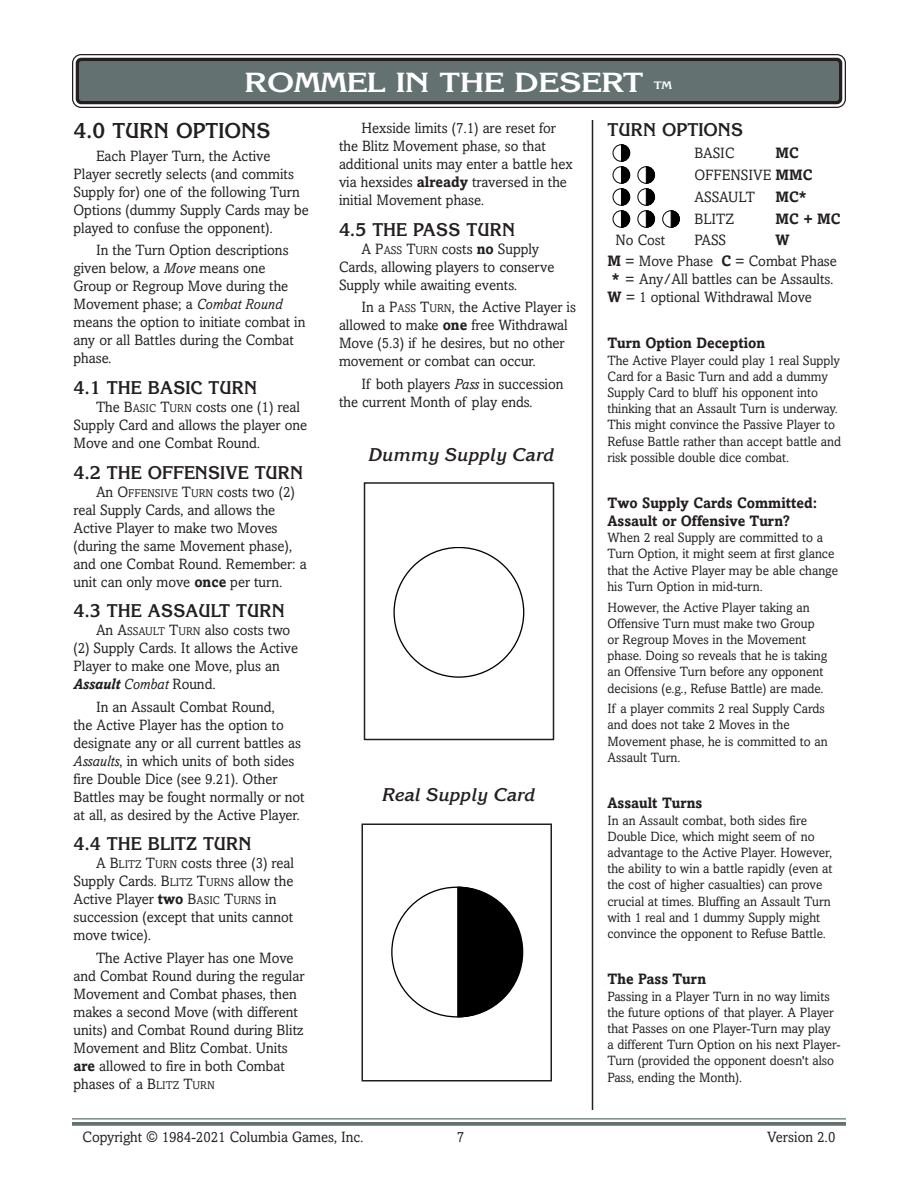
<style>
.page{position:relative;width:918px;height:1188px;background:#fff}
.page>*{position:absolute;margin:0;border:0;box-sizing:border-box;transform-origin:0 0}
.t1{font:700 27px "Korinna";letter-spacing:-.02em;color:#fff;scale:1.2 1}
.Heading_1{font:700 21px "Korinna";color:#231f20;scale:.95 1}
.Heading_2{font:700 18px "Korinna";color:#231f20;scale:.95 1}
.t2{font:italic 700 18px "Korinna";color:#231f20}
.Bullet{font:15px/18px "Amasis";color:#231f20;scale:.95 1}
.Sidebar_Head{font:700 15px/18px "Amasis";color:#231f20;scale:.95 1}
.Bullet-2{font:700 15px "Amasis";color:#231f20;scale:.95 1}
.Sidebar{font:13.5px/16.2px "Amasis";color:#231f20;scale:.95 1}
.t3{font:700 10.5px "Korinna";color:#fff;scale:1.2 1}
.s1{font-weight:700}
.s2{font-style:inherit}
.s3{font-size:11.25px}
.s4{font-style:italic}
.s5{font-weight:700;font-style:italic}
</style>
<div class="page">
<div style="left:76px;top:58px;width:766px;height:46px;background:#637271;border-radius:5px"></div>
<div style="left:72px;top:54px;width:774px;height:54px;border:8px solid #fff;border-radius:5px"></div>
<div style="left:72px;top:54px;width:774px;height:54px;border:1px solid #231f20;border-radius:9px"></div>
<div style="left:76px;top:58px;width:766px;height:46px;border:4px solid #231f20;border-radius:4px"></div>
<div style="left:613px;top:145px;width:17px;height:16px;border:1px solid #000;border-radius:50%"></div>
<svg style="left:621px;top:145px;width:9px;height:16px"></svg>
<div style="left:613px;top:167px;width:17px;height:16px;border:1px solid #000;border-radius:50%"></div>
<svg style="left:621px;top:167px;width:9px;height:16px"></svg>
<svg style="left:638px;top:167px;width:16px;height:16px"></svg>
<div style="left:638px;top:167px;width:17px;height:16px;border:1px solid #000;border-radius:50%"></div>
<svg style="left:646px;top:167px;width:9px;height:16px"></svg>
<div style="left:613px;top:189px;width:17px;height:16px;border:1px solid #000;border-radius:50%"></div>
<svg style="left:621px;top:189px;width:9px;height:16px"></svg>
<svg style="left:638px;top:189px;width:16px;height:16px"></svg>
<div style="left:638px;top:189px;width:17px;height:16px;border:1px solid #000;border-radius:50%"></div>
<svg style="left:646px;top:189px;width:9px;height:16px"></svg>
<div style="left:613px;top:211px;width:17px;height:16px;border:1px solid #000;border-radius:50%"></div>
<svg style="left:621px;top:211px;width:9px;height:16px"></svg>
<svg style="left:638px;top:211px;width:16px;height:16px"></svg>
<div style="left:638px;top:211px;width:17px;height:16px;border:1px solid #000;border-radius:50%"></div>
<svg style="left:646px;top:211px;width:9px;height:16px"></svg>
<svg style="left:663px;top:211px;width:16px;height:16px"></svg>
<div style="left:663px;top:211px;width:16px;height:16px;border:1px solid #000;border-radius:50%"></div>
<svg style="left:671px;top:211px;width:9px;height:16px"></svg>
<hr style="left:72px;top:1118px;width:774px;height:2px;background:#637271">
<svg style="left:72px;top:1122px;width:774px;height:4px;fill:#637271"></svg>
<hr style="left:592px;top:120px;width:1px;height:990px;background:#231f20">
<div style="left:364px;top:482px;width:190px;height:258px;border:2px solid #231f20"></div>
<svg style="left:457px;top:886px;width:67px;height:132px"></svg>
<div style="left:362px;top:824px;width:190px;height:258px;border:2px solid #231f20"></div>
<p class="t1" style="left:244px;top:66px;width:334px">ROMMEL IN THE DESERT</p>
<p class="t3" style="left:654px;top:79px;width:17px">TM</p>
<p class="Heading_2" style="left:608px;top:118px;width:144px">TURN OPTIONS</p>
<p class="Bullet" style="left:695px;top:144px;width:44px">BASIC</p>
<p class="Bullet-2" style="left:776px;top:144px;width:26px">MC</p>
<p class="Bullet" style="left:695px;top:166px;width:126px">OFFENSIVE <span class="s1">MMC</span></p>
<p class="Bullet" style="left:695px;top:188px;width:65px">ASSAULT</p>
<p class="Bullet-2" style="left:776px;top:188px;width:34px">MC*</p>
<p class="Bullet" style="left:694px;top:210px;width:43px">BLITZ</p>
<p class="Bullet-2" style="left:776px;top:210px;width:70px">MC + MC</p>
<p class="Bullet" style="left:616px;top:231px;width:54px">No Cost</p>
<p class="Bullet" style="left:694px;top:231px;width:35px">PASS</p>
<p class="Bullet-2" style="left:776px;top:231px;width:16px">W</p>
<p class="Bullet" style="left:608px;top:252px;width:243px"><span class="s1">M</span> = Move Phase <span class="s1">C</span> = Combat Phase</p>
<p class="Bullet" style="left:612px;top:270px;width:235px"><span class="s1">*</span> = Any/All battles can be Assaults.</p>
<p class="Bullet" style="left:608px;top:288px;width:217px"><span class="s1">W</span> = 1 optional Withdrawal Move</p>
<p class="Sidebar_Head" style="left:608px;top:334px;width:168px">Turn Option Deception</p>
<p class="Sidebar" style="left:608px;top:352px;width:247px">The Active Player could play 1 real Supply Card for a Basic Turn and add a dummy Supply Card to bluff his opponent into thinking that an Assault Turn is underway.<br>This might convince the Passive Player to Refuse Battle rather than accept battle and risk possible double dice combat.</p>
<p class="Sidebar_Head" style="left:608px;top:494px;width:222px">Two Supply Cards Committed:<br>Assault or Offensive Turn?</p>
<p class="Sidebar" style="left:608px;top:530px;width:244px">When 2 real Supply are committed to a Turn Option, it might seem at first glance that the Active Player may be able change his Turn Option in mid-turn.</p>
<p class="Sidebar" style="left:608px;top:599px;width:233px">However, the Active Player taking an Offensive Turn must make two Group or Regroup Moves in the Movement phase. Doing so reveals that he is taking an Offensive Turn before any opponent decisions (e.g., Refuse Battle) are made.</p>
<p class="Sidebar" style="left:608px;top:701px;width:233px">If a player commits 2 real Supply Cards and does not take 2 Moves in the<br>Movement phase, he is committed to an<br>Assault Turn.</p>
<p class="Sidebar_Head" style="left:608px;top:794px;width:101px">Assault Turns</p>
<p class="Sidebar" style="left:608px;top:812px;width:238px">In an Assault combat, both sides fire Double Dice, which might seem of no advantage to the Active Player. However, the ability to win a battle rapidly (even at the cost of higher casualties) can prove crucial at times. Bluffing an Assault Turn with 1 real and 1 dummy Supply might convince the opponent to Refuse Battle.</p>
<p class="Sidebar_Head" style="left:608px;top:970px;width:105px">The Pass Turn</p>
<p class="Sidebar" style="left:608px;top:988px;width:247px">Passing in a Player Turn in no way limits the future options of that player. A Player that Passes on one Player-Turn may play<br>a different Turn Option on his next Player-Turn (provided the opponent doesn't also Pass, ending the Month).</p>
<p class="Bullet" style="left:339px;top:119px;width:247px;text-indent:22px">Hexside limits (7.1) are reset for the Blitz Movement phase, so that additional units may enter a battle hex via hexsides <span class="s1">already</span> traversed in the initial Movement phase.</p>
<p class="Heading_2" style="left:339px;top:218px;width:187px">4.5 THE PASS TURN</p>
<p class="Bullet" style="left:339px;top:239px;width:228px;text-indent:22px">A <span class="s2">P</span><span class="s3">ASS</span> <span class="s2">T</span><span class="s3">URN</span> costs <span class="s1">no</span> Supply<br>Cards, allowing players to conserve<br>Supply while awaiting events.</p>
<p class="Bullet" style="left:339px;top:298px;width:251px;text-indent:22px">In a <span class="s2">P</span><span class="s3">ASS</span> <span class="s2">T</span><span class="s3">URN</span>, the Active Player is allowed to make <span class="s1">one</span> free Withdrawal Move (5.3) if he desires, but no other movement or combat can occur.</p>
<p class="Bullet" style="left:339px;top:374px;width:238px;text-indent:22px">If both players <span class="s4">Pass</span> in succession the current Month of play ends.</p>
<p class="Heading_1" style="left:74px;top:118px;width:209px">4.0 TURN OPTIONS</p>
<p class="Bullet" style="left:74px;top:147px;width:249px;text-indent:22px">Each Player Turn, the Active Player secretly selects (and commits Supply for) one of the following Turn Options (dummy Supply Cards may be played to confuse the opponent).</p>
<p class="Bullet" style="left:74px;top:241px;width:246px;text-indent:22px">In the Turn Option descriptions given below, a <span class="s4">Move</span> means one<br>Group or Regroup Move during the<br>Movement phase; a <span class="s4">Combat Round </span>means the option to initiate combat in any or all Battles during the Combat phase.</p>
<p class="Heading_2" style="left:74px;top:376px;width:195px">4.1 THE BASIC TURN</p>
<p class="Bullet" style="left:74px;top:398px;width:247px;text-indent:22px">The <span class="s2">B</span><span class="s3">AS IC</span> <span class="s2">T</span><span class="s3">URN</span> costs one (1) real<br>Supply Card and allows the player one<br>Move and one Combat Round.</p>
<p class="Heading_2" style="left:74px;top:461px;width:243px">4.2 THE OFFENSIVE TURN</p>
<p class="Bullet" style="left:74px;top:482px;width:247px;text-indent:22px">An <span class="s2">O</span><span class="s3">FFENSIVE</span> <span class="s2">T</span><span class="s3">URN</span> costs two (2) real Supply Cards, and allows the<br>Active Player to make two Moves (during the same Movement phase), and one Combat Round. Remember: a unit can only move <span class="s1">once</span> per turn.</p>
<p class="Heading_2" style="left:74px;top:600px;width:224px">4.3 THE ASSAULT TURN</p>
<p class="Bullet" style="left:74px;top:621px;width:238px;text-indent:22px">An <span class="s2">A</span><span class="s3">SSAULT</span> <span class="s2">T</span><span class="s3">URN</span> also costs two (2) Supply Cards. It allows the Active<br>Player to make one Move, plus an<br><span class="s5">Assault</span> <span class="s4">Combat</span> Round.</p>
<p class="Bullet" style="left:74px;top:698px;width:245px;text-indent:22px">In an Assault Combat Round,<br>the Active Player has the option to designate any or all current battles as <span class="s4">Assaults</span>, in which units of both sides fire Double Dice (see 9.21). Other Battles may be fought normally or not at all, as desired by the Active Player.</p>
<p class="Heading_2" style="left:74px;top:833px;width:189px">4.4 THE BLITZ TURN</p>
<p class="Bullet" style="left:74px;top:854px;width:234px;text-indent:22px">A <span class="s2">B</span><span class="s3">LITZ</span> <span class="s2">T</span><span class="s3">URN</span> costs three (3) real<br>Supply Cards. <span class="s2">B</span><span class="s3">LITZ</span> <span class="s2">T</span><span class="s3">URNS</span> allow the<br>Active Player <span class="s1">two</span> <span class="s2">B</span><span class="s3">AS IC</span> <span class="s2">T</span><span class="s3">URNS</span> in succession (except that units cannot move twice).</p>
<p class="Bullet" style="left:74px;top:949px;width:245px;text-indent:22px">The Active Player has one Move and Combat Round during the regular<br>Movement and Combat phases, then makes a second Move (with different units) and Combat Round during Blitz<br>Movement and Blitz Combat. Units <span class="s1">are</span> allowed to fire in both Combat phases of a <span class="s2">B</span><span class="s3">LITZ</span> <span class="s2">T</span><span class="s3">URN</span></p>
<p class="t2" style="left:368px;top:444px;width:187px">Dummy Supply Card</p>
<p class="t2" style="left:382px;top:784px;width:154px">Real Supply Card</p>
<p class="Bullet" style="left:82px;top:1128px;width:297px">Copyright © 1984-2021 Columbia Games, Inc.</p>
<p class="Bullet" style="left:457px;top:1128px;width:9px">7</p>
<p class="Bullet" style="left:767px;top:1128px;width:73px">Version 2.0</p>
</div>
